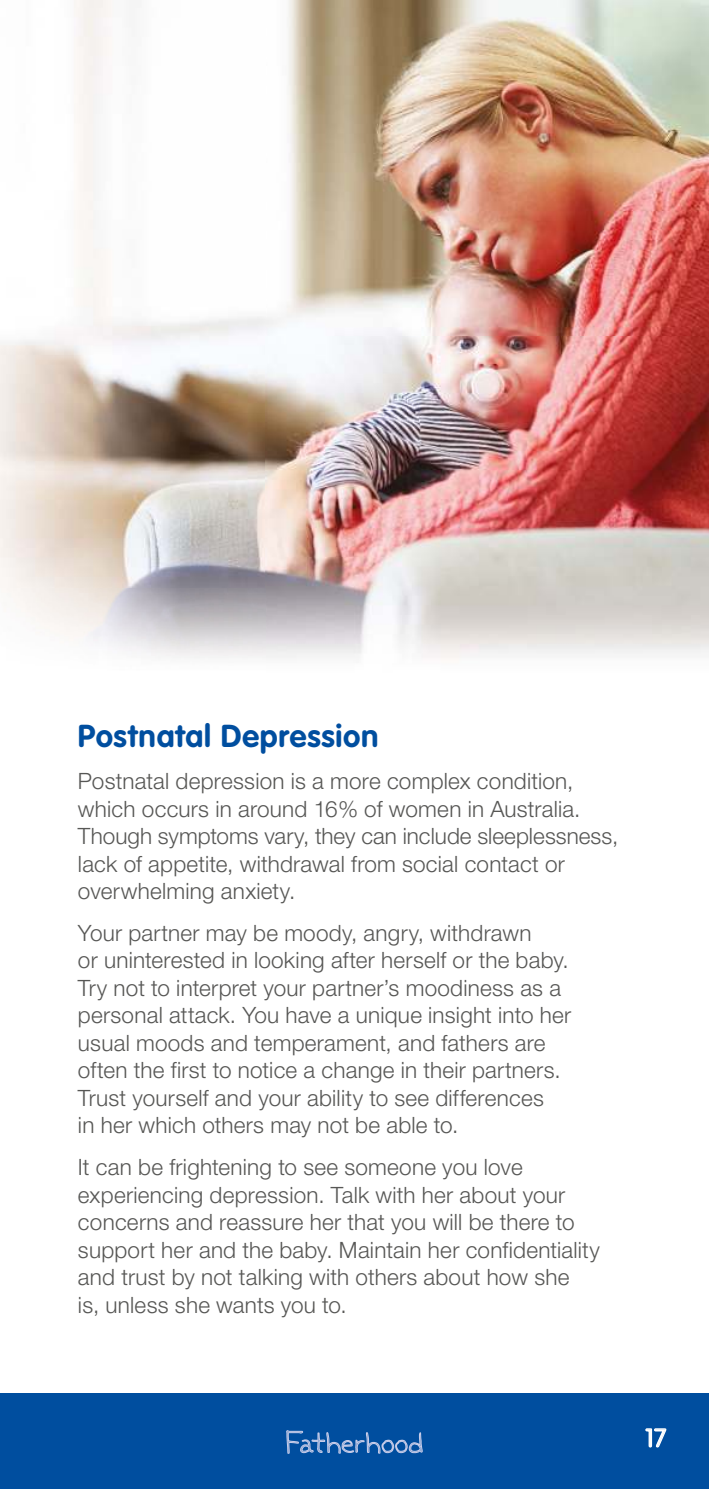
<style>
.page{position:relative;width:709px;height:1489px;background:#fff}
.page>*{position:absolute;margin:0;border:0;box-sizing:border-box;transform-origin:0 0}
.t1{font:700 31.25px "VAG Rounded";letter-spacing:.025em;color:#004e9f}
.t2{font:300 25px "VAG Rounded";color:#fff}
.t3{font:300 22.5px/27.5px "Helvetica Neue";letter-spacing:.01em;color:#575755}
</style>
<div class="page">
<img style="left:0;top:0;width:709px;height:659px">
<div style="left:0;top:1393px;width:709px;height:95px;background:#004e9f"></div>
<svg style="left:286px;top:1430px;width:137px;height:23px"></svg>
<svg style="left:645px;top:1428px;width:22px;height:19px"></svg>
<h1 class="t1" style="left:78px;top:723px;width:302px">Postnatal Depression</h1>
<p class="t3" style="left:78px;top:769px;width:542px">Postnatal depression is a more complex condition, which occurs in around 16% of women in Australia.<br>Though symptoms vary, they can include sleeplessness, lack of appetite, withdrawal from social contact or overwhelming anxiety.</p>
<p class="t3" style="left:78px;top:921px;width:494px">Your partner may be moody, angry, withdrawn<br>or uninterested in looking after herself or the baby.<br>Try not to interpret your partner’s moodiness as a personal attack. You have a unique insight into her usual moods and temperament, and fathers are often the first to notice a change in their partners.<br>Trust yourself and your ability to see differences<br>in her which others may not be able to.</p>
<p class="t3" style="left:78px;top:1155px;width:523px">It can be frightening to see someone you love experiencing depression. Talk with her about your concerns and reassure her that you will be there to support her and the baby. Maintain her confidentiality and trust by not talking with others about how she<br>is, unless she wants you to.</p>
<p class="t2" style="left:645px;top:1423px;width:23px">17</p>
</div>
